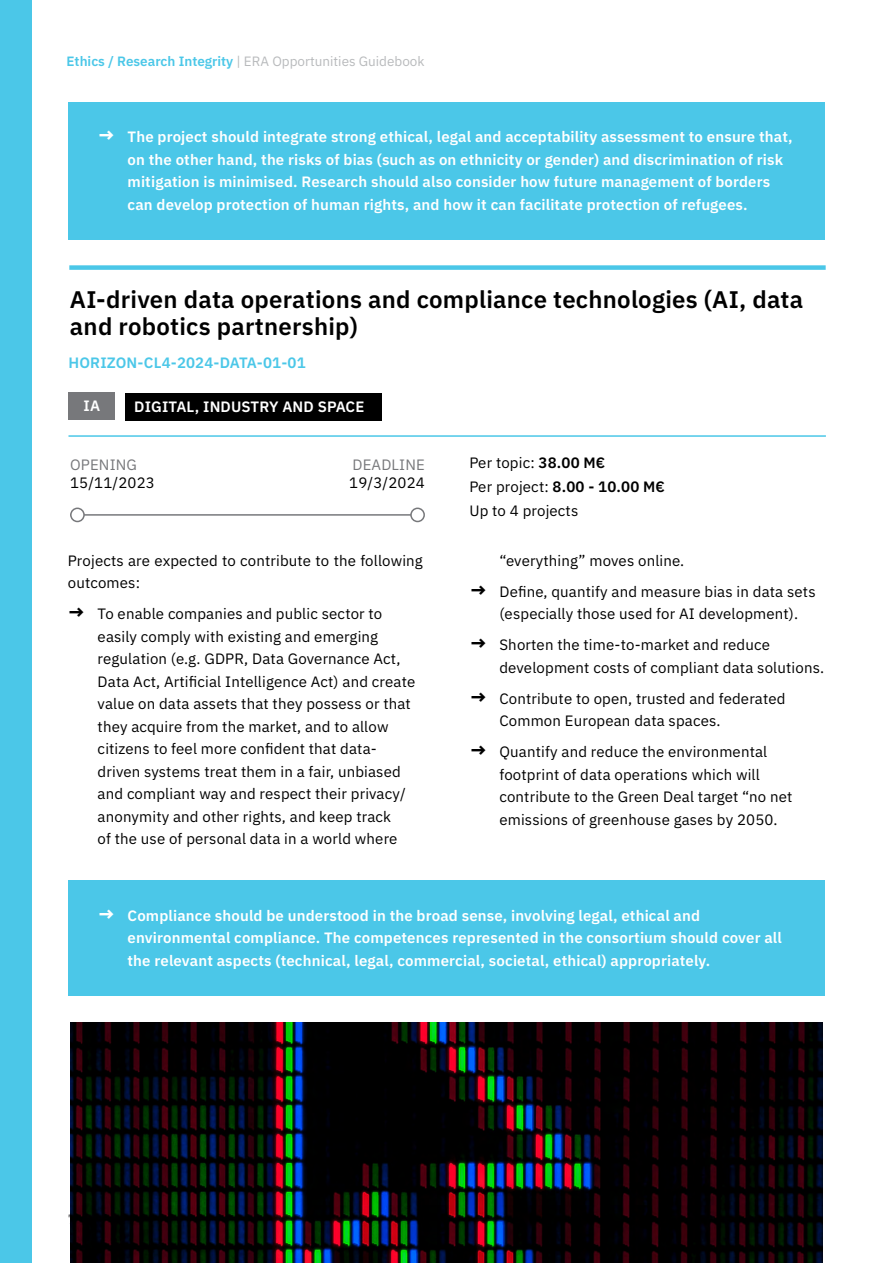
<style>
.page{position:relative;width:893px;height:1263px;background:#fff}
.page>*{position:absolute;margin:0;border:0;box-sizing:border-box;transform-origin:0 0}
.t1{font:600 24px/27px "IBM Plex Sans";letter-spacing:.01em;color:#000}
.t2{font:15px/22.5px "IBM Plex Sans";letter-spacing:.01em;color:#000}
.t3{font:600 15px/22.5px "IBM Plex Sans";letter-spacing:.01em;color:#fff}
.t4{font:600 15px "IBM Plex Sans";letter-spacing:.01em;color:#4bc7e8}
.t5{font:15px "IBM Plex Sans";letter-spacing:.01em;color:#77787b}
.t6{font:13.5px "IBM Plex Sans";color:#b8babc}
.t7{font:13.5px "IBM Plex Sans";color:#5d5d60}
.s1{font-weight:600;color:#4bc7e8}
.s2{font-weight:700;font-size:19.5px}
.s3{font-weight:600}
</style>
<div class="page">
<div style="left:0;top:0;width:32px;height:1263px;background:#4bc7e8"></div>
<div style="left:68px;top:102px;width:757px;height:138px;background:#4bc7e8"></div>
<div style="left:68px;top:880px;width:757px;height:115px;background:#4bc7e8"></div>
<div style="left:68px;top:392px;width:47px;height:28px;background:#77787b"></div>
<hr style="left:68px;top:435px;width:758px;height:2px;background:#4bc7e8">
<div style="left:69px;top:265px;width:757px;height:5px;background:#4bc7e8"></div>
<hr style="left:70px;top:514px;width:347px;height:2px;background:#77787b">
<div style="left:71px;top:508px;width:13px;height:13px;background:#fff;border-radius:50%"></div>
<div style="left:70px;top:508px;width:15px;height:14px;border:2px solid #77787b;border-radius:50%"></div>
<div style="left:411px;top:508px;width:13px;height:13px;background:#fff;border-radius:50%"></div>
<div style="left:410px;top:508px;width:15px;height:14px;border:2px solid #77787b;border-radius:50%"></div>
<div style="left:126px;top:393px;width:256px;height:27px;background:#000"></div>
<img style="left:70px;top:1023px;width:752px;height:240px">
<p class="t6" style="left:67px;top:51px;width:360px"><span class="s1">Ethics / Research Integrity</span> | ERA Opportunities Guidebook</p>
<p class="t3" style="left:128px;top:124px;width:666px;text-indent:-30px"><span class="s2">→</span> The project should integrate strong ethical, legal and acceptability assessment to ensure that, on the other hand, the risks of bias (such as on ethnicity or gender) and discrimination of risk mitigation is minimised. Research should also consider how future management of borders can develop protection of human rights, and how it can facilitate protection of refugees.</p>
<h1 class="t1" style="left:70px;top:284px;width:735px">AI-driven data operations and compliance technologies (AI, data and robotics partnership)</h1>
<p class="t4" style="left:68px;top:351px;width:239px">HORIZON-CL4-2024-DATA-01-01</p>
<p class="t3" style="left:84px;top:393px;width:18px">IA</p>
<p class="t3" style="left:134px;top:394px;width:232px">DIGITAL, INDUSTRY AND SPACE</p>
<p class="t5" style="left:70px;top:453px;width:68px">OPENING</p>
<p class="t2" style="left:70px;top:471px;width:86px">15/11/2023</p>
<p class="t2" style="left:349px;top:471px;width:77px">19/3/2024</p>
<p class="t5" style="left:352px;top:453px;width:74px">DEADLINE</p>
<p class="t2" style="left:68px;top:548px;width:356px">Projects are expected to contribute to the following outcomes:</p>
<p class="t2" style="left:98px;top:602px;width:319px;text-indent:-30px"><span class="s2">→</span> To enable companies and public sector to easily comply with existing and emerging regulation (e.g. GDPR, Data Governance Act, Data Act, Artificial Intelligence Act) and create value on data assets that they possess or that they acquire from the market, and to allow citizens to feel more confident that data&shy;driven systems treat them in a fair, unbiased and compliant way and respect their privacy/ anonymity and other rights, and keep track<br>of the use of personal data in a world where</p>
<p class="t2" style="left:469px;top:449px;width:197px;line-height:24px">Per topic: <span class="s3">38.00 M€<br></span>Per project: <span class="s3">8.00 - 10.00 M€<br></span>Up to 4 projects</p>
<p class="t2" style="left:499px;top:548px;width:186px">“everything” moves online.</p>
<p class="t2" style="left:499px;top:579px;width:318px;text-indent:-30px"><span class="s2">→</span> Define, quantify and measure bias in data sets (especially those used for AI development).</p>
<p class="t2" style="left:499px;top:633px;width:326px;text-indent:-30px"><span class="s2">→</span> Shorten the time-to-market and reduce development costs of compliant data solutions.</p>
<p class="t2" style="left:499px;top:686px;width:288px;text-indent:-30px"><span class="s2">→</span> Contribute to open, trusted and federated<br>Common European data spaces.</p>
<p class="t2" style="left:499px;top:740px;width:295px;text-indent:-30px"><span class="s2">→</span> Quantify and reduce the environmental footprint of data operations which will contribute to the Green Deal target “no net emissions of greenhouse gases by 2050.</p>
<p class="t3" style="left:128px;top:903px;width:656px;text-indent:-30px"><span class="s2">→</span> Compliance should be understood in the broad sense, involving legal, ethical and environmental compliance. The competences represented in the consortium should cover all the relevant aspects (technical, legal, commercial, societal, ethical) appropriately.</p>
<p class="t7" style="left:68px;top:1209px;width:18px">76</p>
</div>
